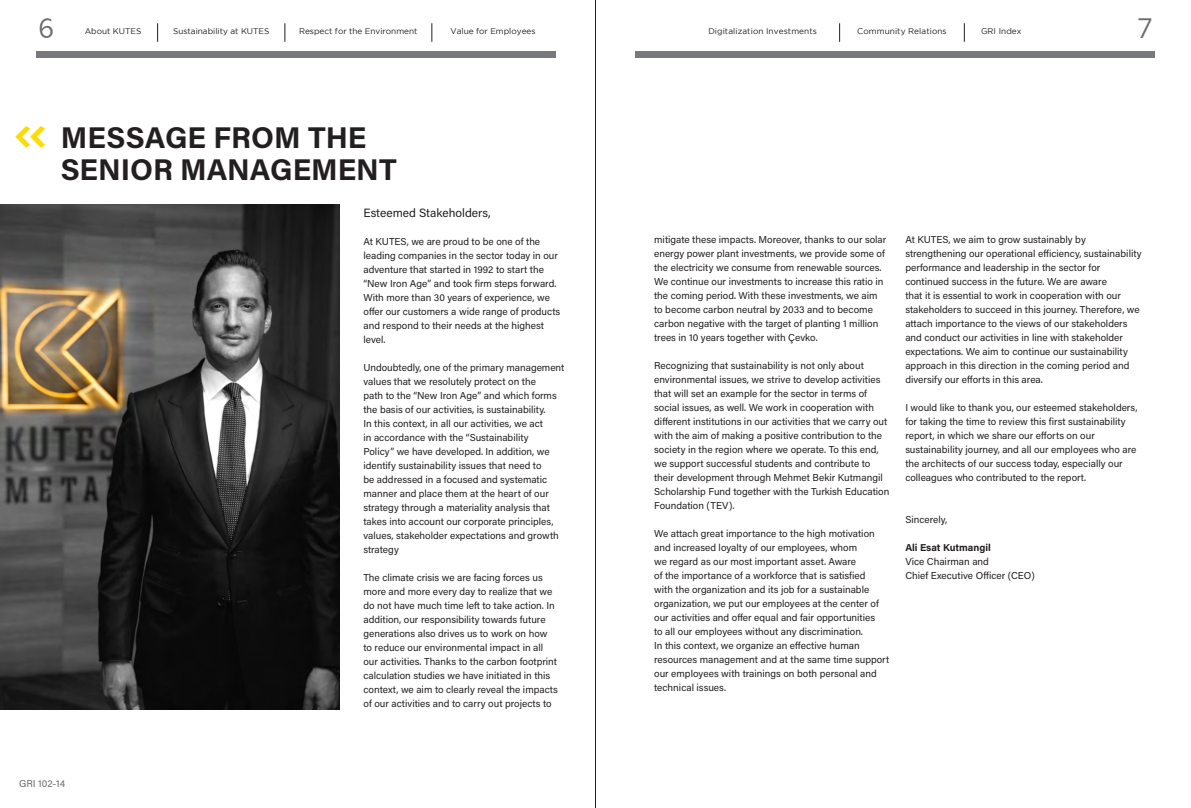
<style>
.page{position:relative;width:1191px;height:808px;background:#fff}
.page>*{position:absolute;margin:0;border:0;box-sizing:border-box;transform-origin:0 0}
.t1{font:700 30px/32px "Acumin Pro";color:#231f20}
.t2{font:300 condensed 30px "Abadi";color:#6c6d70;scale:1.17 1}
.t3{font:12px "Acumin Pro";color:#231f20}
.t4{font:10px/14px "Acumin Pro";color:#231f20}
.t5{font:700 10px "Acumin Pro";color:#231f20}
.t6{font:10px "Acumin Pro";letter-spacing:.005em;color:#6c6d70}
.t7{font:8.3px "Gotham";color:#231f20}
</style>
<div class="page">
<svg style="left:157px;top:23px;width:1px;height:19px"></svg>
<svg style="left:285px;top:23px;width:1px;height:19px"></svg>
<svg style="left:431px;top:23px;width:1px;height:19px"></svg>
<svg style="left:839px;top:23px;width:1px;height:19px"></svg>
<svg style="left:964px;top:23px;width:1px;height:19px"></svg>
<div style="left:36px;top:52px;width:520px;height:6px;background:#76787b"></div>
<div style="left:635px;top:52px;width:520px;height:6px;background:#76787b"></div>
<hr style="left:595px;top:0;width:1px;height:808px;background:#231f20">
<svg style="left:15px;top:126px;width:30px;height:22px"></svg>
<img style="left:0;top:204px;width:339px;height:506px">
<h1 class="t2" style="left:38px;top:10px;width:15px">6</h1>
<p class="t7" style="left:85px;top:27px;width:58px">About KUTES</p>
<p class="t7" style="left:173px;top:27px;width:98px">Sustainability at KUTES</p>
<p class="t7" style="left:299px;top:27px;width:120px">Respect for the Environment</p>
<p class="t7" style="left:450px;top:27px;width:86px">Value for Employees</p>
<p class="t7" style="left:708px;top:27px;width:110px">Digitalization Investments</p>
<p class="t7" style="left:857px;top:27px;width:91px">Community Relations</p>
<p class="t7" style="left:981px;top:27px;width:42px">GRI Index</p>
<h1 class="t2" style="left:1136px;top:11px;width:15px">7</h1>
<p class="t1" style="left:61px;top:120px;width:337px">MESSAGE FROM THE<br>SENIOR MANAGEMENT</p>
<p class="t6" style="left:19px;top:776px;width:48px">GRI 102-14</p>
<p class="t3" style="left:363px;top:204px;width:129px">Esteemed Stakeholders,</p>
<p class="t4" style="left:363px;top:234px;width:198px">At KUTES, we are proud to be one of the leading companies in the sector today in our adventure that started in 1992 to start the “New Iron Age” and took firm steps forward.<br>With more than 30 years of experience, we offer our customers a wide range of products and respond to their needs at the highest level.</p>
<p class="t4" style="left:363px;top:360px;width:202px">Undoubtedly, one of the primary management values that we resolutely protect on the<br>path to the “New Iron Age” and which forms the basis of our activities, is sustainability.<br>In this context, in all our activities, we act<br>in accordance with the “Sustainability<br>Policy” we have developed. In addition, we identify sustainability issues that need to<br>be addressed in a focused and systematic manner and place them at the heart of our strategy through a materiality analysis that takes into account our corporate principles, values, stakeholder expectations and growth strategy</p>
<p class="t4" style="left:363px;top:570px;width:196px">The climate crisis we are facing forces us more and more every day to realize that we do not have much time left to take action. In addition, our responsibility towards future generations also drives us to work on how to reduce our environmental impact in all our activities. Thanks to the carbon footprint calculation studies we have initiated in this context, we aim to clearly reveal the impacts of our activities and to carry out projects to</p>
<p class="t4" style="left:654px;top:232px;width:234px">mitigate these impacts. Moreover, thanks to our solar energy power plant investments, we provide some of the electricity we consume from renewable sources.<br>We continue our investments to increase this ratio in the coming period. With these investments, we aim to become carbon neutral by 2033 and to become carbon negative with the target of planting 1 million trees in 10 years together with Çevko.</p>
<p class="t4" style="left:654px;top:358px;width:237px">Recognizing that sustainability is not only about environmental issues, we strive to develop activities that will set an example for the sector in terms of social issues, as well. We work in cooperation with different institutions in our activities that we carry out with the aim of making a positive contribution to the society in the region where we operate. To this end, we support successful students and contribute to their development through Mehmet Bekir Kutmangil Scholarship Fund together with the Turkish Education Foundation (TEV).</p>
<p class="t4" style="left:654px;top:526px;width:237px">We attach great importance to the high motivation and increased loyalty of our employees, whom<br>we regard as our most important asset. Aware<br>of the importance of a workforce that is satisfied<br>with the organization and its job for a sustainable organization, we put our employees at the center of our activities and offer equal and fair opportunities<br>to all our employees without any discrimination.<br>In this context, we organize an effective human resources management and at the same time support our employees with trainings on both personal and technical issues.</p>
<p class="t4" style="left:905px;top:232px;width:238px">At KUTES, we aim to grow sustainably by strengthening our operational efficiency, sustainability performance and leadership in the sector for continued success in the future. We are aware<br>that it is essential to work in cooperation with our stakeholders to succeed in this journey. Therefore, we attach importance to the views of our stakeholders and conduct our activities in line with stakeholder expectations. We aim to continue our sustainability approach in this direction in the coming period and diversify our efforts in this area.</p>
<p class="t4" style="left:905px;top:400px;width:234px">I would like to thank you, our esteemed stakeholders, for taking the time to review this first sustainability report, in which we share our efforts on our sustainability journey, and all our employees who are the architects of our success today, especially our colleagues who contributed to the report.</p>
<p class="t4" style="left:905px;top:512px;width:43px">Sincerely,</p>
<p class="t5" style="left:905px;top:541px;width:87px">Ali Esat Kutmangil</p>
<p class="t4" style="left:905px;top:554px;width:85px">Vice Chairman and</p>
<p class="t4" style="left:905px;top:568px;width:131px">Chief Executive Officer (CEO)</p>
</div>
